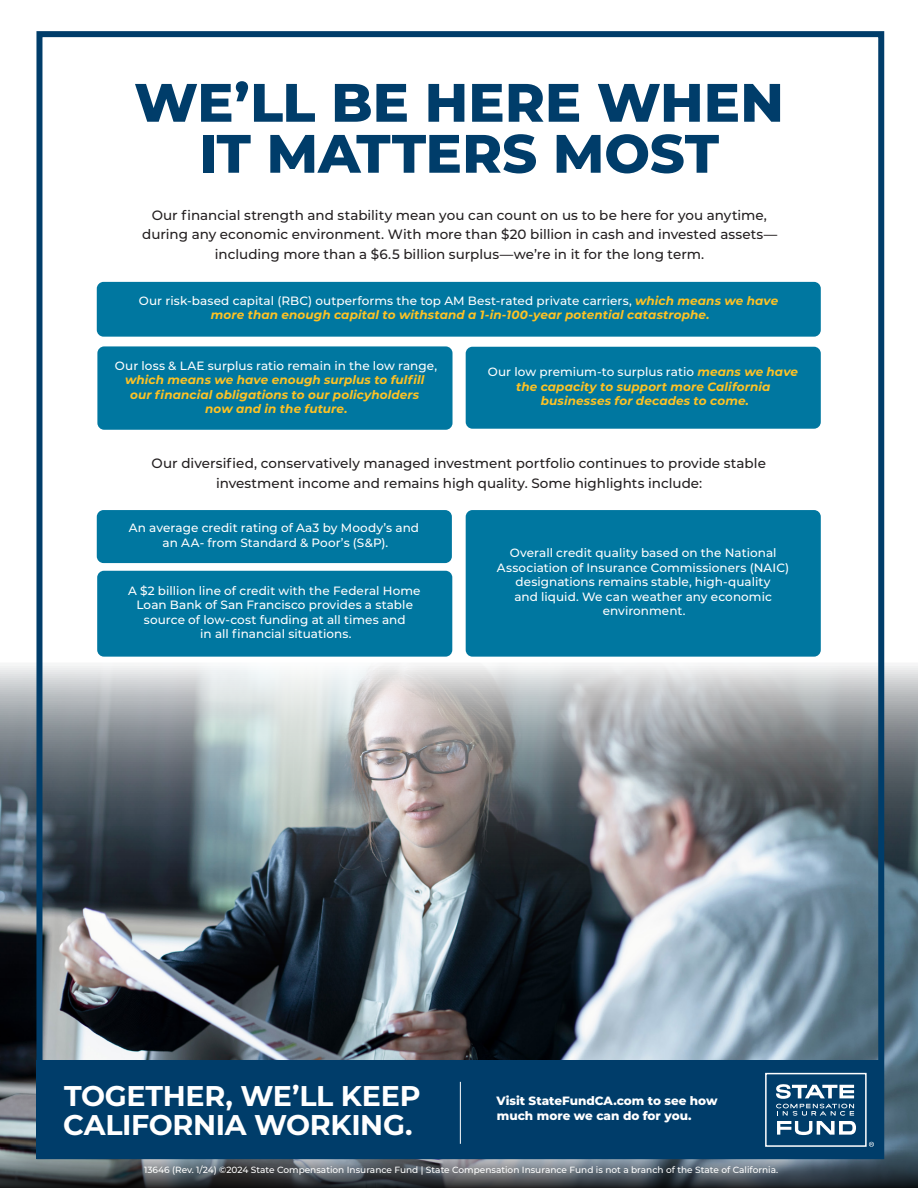
<style>
.page{position:relative;width:918px;height:1188px;background:#fff}
.page>*{position:absolute;margin:0;border:0;box-sizing:border-box;transform-origin:0 0}
.t1{font:800 54px/51px "Montserrat";color:#003d6a;text-align:center}
.t2{font:700 28.5px "Montserrat";letter-spacing:-.01em;color:#fff}
.t3{font:500 13.5px/19.5px "Montserrat";color:#231f20;text-align:center}
.Box_Text{font:italic 700 12px/14.4px "Montserrat";letter-spacing:.01em;color:#fec224;text-align:center}
.Box_Text-2{font:500 12px/14.4px "Montserrat";letter-spacing:.005em;color:#fff;text-align:center}
.t4{font:800 12px/15px "Montserrat";color:#fff}
.t5{font:500 9px "Montserrat";color:#fff}
.s1{font-weight:500;font-style:normal;color:#fff}
</style>
<div class="page">
<div style="left:97px;top:282px;width:724px;height:55px;background:#0077a0;border-radius:7px"></div>
<div style="left:466px;top:347px;width:355px;height:82px;background:#0077a0;border-radius:7px"></div>
<div style="left:97px;top:346px;width:356px;height:84px;background:#0077a0;border-radius:7px"></div>
<div style="left:97px;top:510px;width:355px;height:53px;background:#0077a0;border-radius:7px"></div>
<div style="left:97px;top:571px;width:355px;height:86px;background:#0077a0;border-radius:7px"></div>
<div style="left:466px;top:510px;width:355px;height:147px;background:#0077a0;border-radius:7px"></div>
<img style="left:0;top:663px;width:918px;height:486px">
<svg style="left:0;top:1149px;width:918px;height:39px;background:#4d555c"></svg>
<div style="left:36px;top:31px;width:848px;height:1128px;border:6px solid #003d6a"></div>
<div style="left:36px;top:1060px;width:848px;height:99px;background:#003d6a"></div>
<svg style="left:776px;top:1084px;width:80px;height:51px"></svg>
<svg style="left:869px;top:1142px;width:5px;height:5px"></svg>
<div style="left:765px;top:1073px;width:102px;height:74px;border:2px solid #fff"></div>
<hr style="left:460px;top:1082px;width:1px;height:62px;background:#fff">
<p class="t1" style="left:134px;top:74px;width:651px">WE’LL BE HERE WHEN<br>IT MATTERS MOST</p>
<p class="t3" style="left:142px;top:205px;width:637px">Our financial strength and stability mean you can count on us to be here for you anytime, during any economic environment. With more than $20 billion in cash and invested assets— including more than a $6.5 billion surplus—we’re in it for the long term.</p>
<p class="Box_Text" style="left:139px;top:293px;width:641px"><span class="s1">Our risk-based capital (RBC) outperforms the top AM Best-rated private carriers,</span> which means we have more than enough capital to withstand a 1-in-100-year potential catastrophe.</p>
<p class="Box_Text" style="left:115px;top:358px;width:324px"><span class="s1">Our loss &amp; LAE surplus ratio remain in the low range, </span>which means we have enough surplus to fulfill our financial obligations to our policyholders<br>now and in the future.</p>
<p class="Box_Text" style="left:488px;top:364px;width:312px"><span class="s1">Our low premium-to surplus ratio</span> means we have the capacity to support more California businesses for decades to come.</p>
<p class="t3" style="left:152px;top:453px;width:616px">Our diversified, conservatively managed investment portfolio continues to provide stable investment income and remains high quality. Some highlights include:</p>
<p class="Box_Text-2" style="left:129px;top:520px;width:292px">An average credit rating of Aa3 by Moody’s and an AA- from Standard &amp; Poor’s (S&amp;P).</p>
<p class="Box_Text-2" style="left:128px;top:583px;width:294px">A $2 billion line of credit with the Federal Home Loan Bank of San Francisco provides a stable source of low-cost funding at all times and<br>in all financial situations.</p>
<p class="Box_Text-2" style="left:497px;top:545px;width:294px">Overall credit quality based on the National Association of Insurance Commissioners (NAIC) designations remains stable, high-quality<br>and liquid. We can weather any economic environment.</p>
<p class="t2" style="left:64px;top:1076px;width:358px">TOGETHER, WE’LL KEEP</p>
<p class="t2" style="left:63px;top:1104px;width:351px">CALIFORNIA WORKING.</p>
<p class="t4" style="left:497px;top:1093px;width:222px">Visit StateFundCA.com to see how much more we can do for you.</p>
<p class="t5" style="left:144px;top:1164px;width:636px">13646 (Rev. 1/24) ©2024 State Compensation Insurance Fund | State Compensation Insurance Fund is not a branch of the State of California.</p>
</div>
